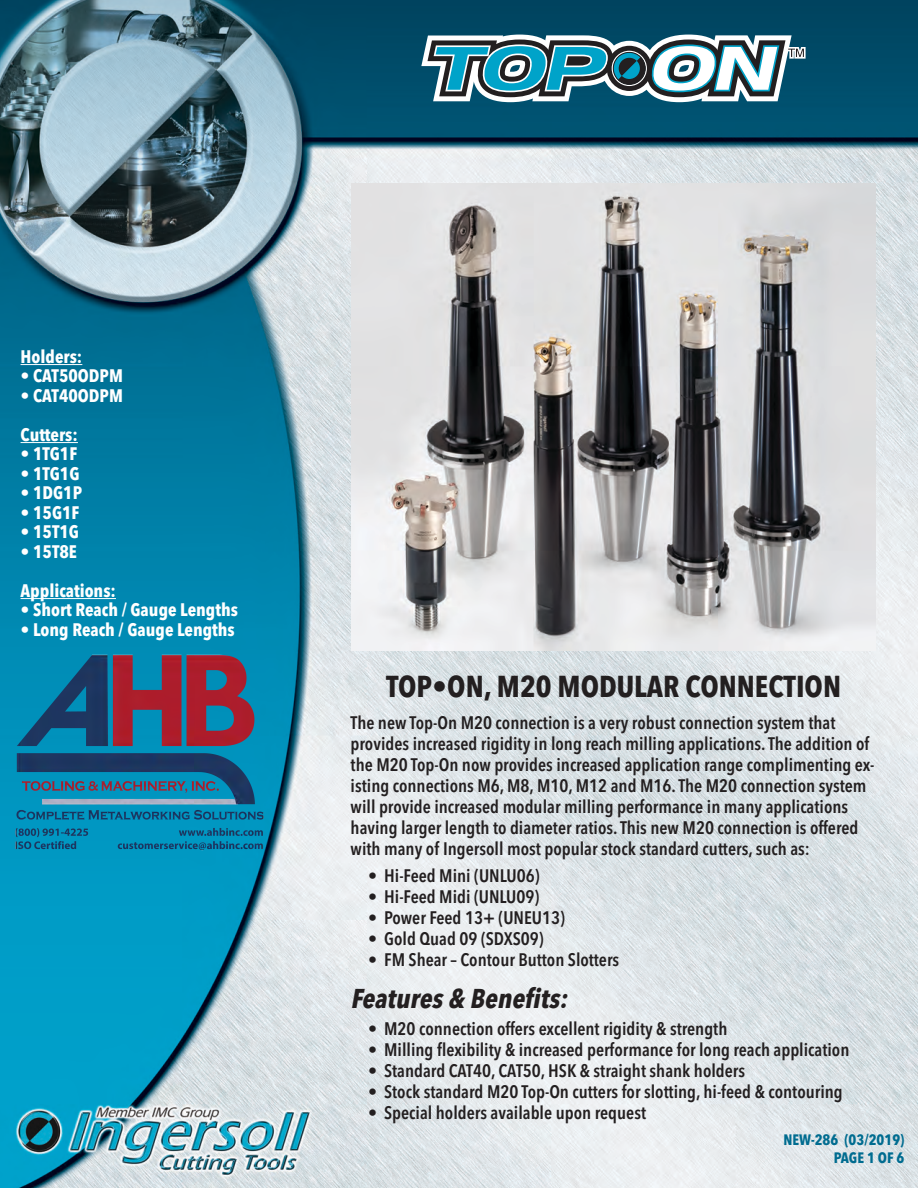
<style>
.page{position:relative;width:918px;height:1188px;background:#fff}
.page>*{position:absolute;margin:0;border:0;box-sizing:border-box;transform-origin:0 0}
.t1{font:700 condensed 30px "Avenir Next LT Pro";color:#231f20}
.t2{font:italic 700 condensed 27px "Avenir Next LT Pro";color:#231f20}
.t3{font:600 condensed 18px/21px "Avenir Next LT Pro";color:#231f20}
.t4{font:700 condensed 18px "Avenir Next LT Pro";color:#fff}
.t5{font:700 condensed 15px "Avenir Next LT Pro";color:#006c90}
</style>
<div class="page">
<img style="left:0;top:0;width:918px;height:1188px">
<hr style="left:21px;top:364px;width:61px;height:1px;background:#fff">
<hr style="left:21px;top:442px;width:57px;height:1px;background:#fff">
<hr style="left:21px;top:598px;width:95px;height:1px;background:#fff">
<svg style="left:421px;top:35px;width:385px;height:67px"></svg>
<img style="left:351px;top:184px;width:525px;height:466px">
<img style="left:10px;top:652px;width:259px;height:202px">
<p class="t4" style="left:21px;top:345px;width:63px">Holders:</p>
<p class="t4" style="left:21px;top:365px;width:104px">• CAT50ODPM</p>
<p class="t4" style="left:21px;top:384px;width:104px">• CAT40ODPM</p>
<p class="t4" style="left:21px;top:423px;width:59px">Cutters:</p>
<p class="t4" style="left:21px;top:443px;width:58px">• 1TG1F</p>
<p class="t4" style="left:21px;top:462px;width:60px">• 1TG1G</p>
<p class="t4" style="left:21px;top:482px;width:63px">• 1DG1P</p>
<p class="t4" style="left:21px;top:501px;width:60px">• 15G1F</p>
<p class="t4" style="left:21px;top:521px;width:60px">• 15T1G</p>
<p class="t4" style="left:21px;top:540px;width:58px">• 15T8E</p>
<p class="t4" style="left:21px;top:579px;width:97px">Applications:</p>
<p class="t4" style="left:21px;top:599px;width:219px">• Short Reach / Gauge Lengths</p>
<p class="t4" style="left:21px;top:618px;width:216px">• Long Reach / Gauge Lengths</p>
<p class="t1" style="left:386px;top:668px;width:456px">TOP•ON, M20 MODULAR CONNECTION</p>
<p class="t3" style="left:351px;top:712px;width:525px">The new Top-On M20 connection is a very robust connection system that provides increased rigidity in long reach milling applications. The addition of the M20 Top-On now provides increased application range complimenting ex&shy;isting connections M6, M8, M10, M12 and M16. The M20 connection system will provide increased modular milling performance in many applications having larger length to diameter ratios. This new M20 connection is offered with many of Ingersoll most popular stock standard cutters, such as:</p>
<p class="t3" style="left:368px;top:865px;width:173px">• Hi-Feed Mini (UNLU06)</p>
<p class="t3" style="left:368px;top:886px;width:173px">• Hi-Feed Midi (UNLU09)</p>
<p class="t3" style="left:368px;top:907px;width:198px">• Power Feed 13+ (UNEU13)</p>
<p class="t3" style="left:368px;top:928px;width:177px">• Gold Quad 09 (SDXS09)</p>
<p class="t3" style="left:368px;top:949px;width:253px">• FM Shear – Contour Button Slotters</p>
<p class="t2" style="left:351px;top:982px;width:224px">Features &amp; Benefits:</p>
<p class="t3" style="left:368px;top:1018px;width:361px">• M20 connection offers excellent rigidity &amp; strength</p>
<p class="t3" style="left:368px;top:1039px;width:483px">• Milling flexibility &amp; increased performance for long reach application</p>
<p class="t3" style="left:368px;top:1060px;width:378px">• Standard CAT40, CAT50, HSK &amp; straight shank holders</p>
<p class="t3" style="left:368px;top:1081px;width:476px">• Stock standard M20 Top-On cutters for slotting, hi-feed &amp; contouring</p>
<p class="t3" style="left:368px;top:1102px;width:279px">• Special holders available upon request</p>
<p class="t5" style="left:783px;top:1131px;width:123px">NEW-286 (03/2019)</p>
<p class="t5" style="left:834px;top:1149px;width:72px">PAGE 1 OF 6</p>
</div>
